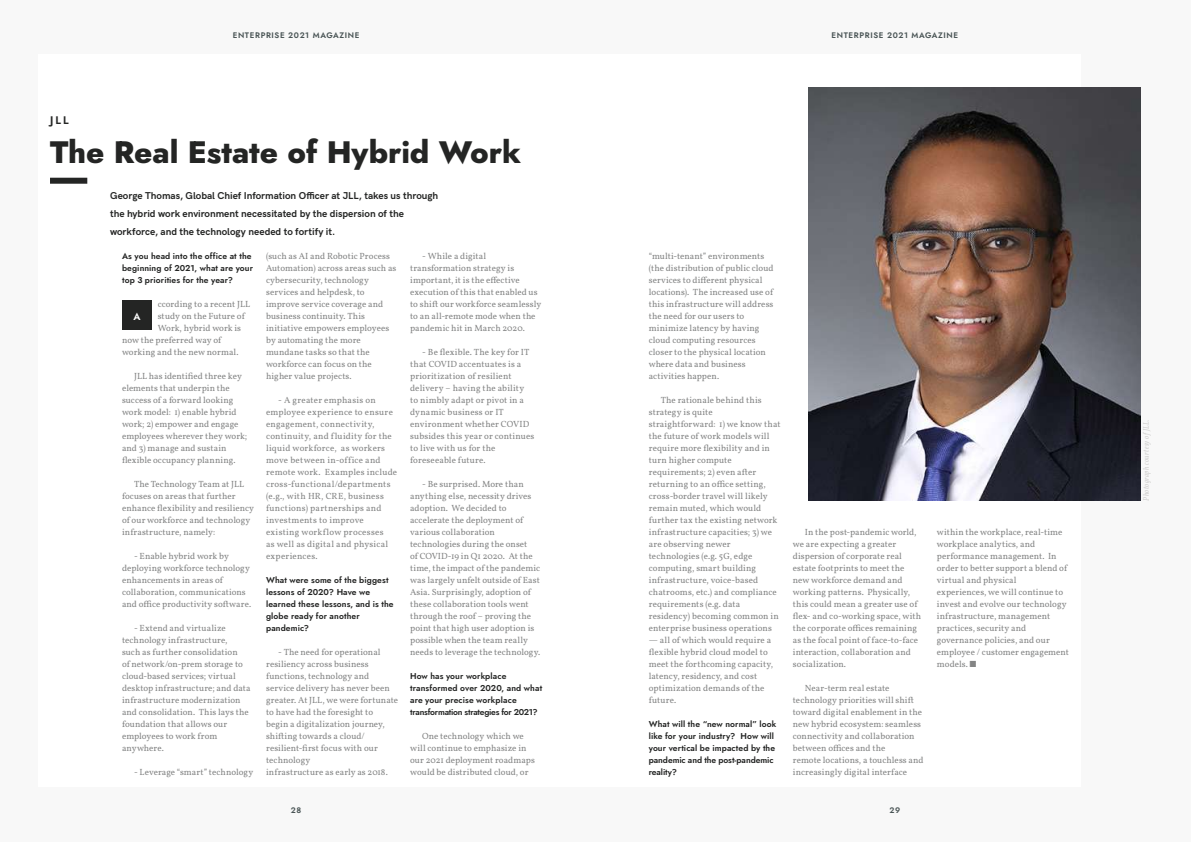
<style>
.page{position:relative;width:1191px;height:842px;background:#f8f8f8}
.page>*{position:absolute;margin:0;border:0;box-sizing:border-box;transform-origin:0 0}
.t1{font:800 31px "Jost";letter-spacing:-.005em;color:#242524}
.t2{font:600 11px "Jost";color:#242524}
.t3{font:700 10px/18px "HK Grotesk";color:#242524}
.t4{font:600 10px "Jost";color:#fff}
.t5{font:9px/12px "Vollkorn";letter-spacing:.01em;color:#848585}
.t6{font:600 8.5px/12px "Jost";letter-spacing:.01em;color:#242524}
.t7{font:600 8px "Jost";letter-spacing:.075em;color:#495455}
.t8{font:italic 8px "Vollkorn";letter-spacing:.055em;color:#cdcccb;scale:.84 1}
</style>
<div class="page">
<div style="left:38px;top:55px;width:1043px;height:732px;background:#fff"></div>
<img style="left:808px;top:87px;width:333px;height:414px">
<div style="left:122px;top:300px;width:30px;height:30px;background:#242524"></div>
<div style="left:50px;top:178px;width:37px;height:6px;background:#242524"></div>
<p class="t2" style="left:50px;top:112px;width:20px">JLL</p>
<p class="t7" style="left:233px;top:29px;width:128px">ENTERPRISE 2021 MAGAZINE</p>
<h1 class="t1" style="left:50px;top:131px;width:472px">The Real Estate of Hybrid Work</h1>
<p class="t3" style="left:110px;top:186px;width:330px">George Thomas, Global Chief Information Officer at JLL, takes us through the hybrid work environment necessitated by the dispersion of the workforce, and the technology needed to fortify it.</p>
<p class="t6" style="left:122px;top:250px;width:133px">As you head into the office at the beginning of 2021, what are your top 3 priorities for the year?</p>
<p class="t5" style="left:158px;top:297px;width:94px">ccording to a recent JLL</p>
<p class="t5" style="left:158px;top:309px;width:88px">study on the Future of</p>
<p class="t5" style="left:158px;top:321px;width:85px">Work, hybrid work is</p>
<p class="t5" style="left:122px;top:333px;width:101px">now the preferred way of</p>
<p class="t5" style="left:122px;top:345px;width:118px">working and the new normal.</p>
<p class="t5" style="left:122px;top:369px;width:127px;text-indent:12px">JLL has identified three key elements that underpin the success of a forward looking work model: 1) enable hybrid work; 2) empower and engage employees wherever they work; and 3) manage and sustain flexible occupancy planning.</p>
<p class="t5" style="left:122px;top:477px;width:133px;text-indent:12px">The Technology Team at JLL focuses on areas that further enhance flexibility and resiliency of our workforce and technology infrastructure, namely:</p>
<p class="t5" style="left:122px;top:549px;width:131px;text-indent:12px">- Enable hybrid work by deploying workforce technology enhancements in areas of collaboration, communications and office productivity software.</p>
<p class="t5" style="left:122px;top:621px;width:130px;text-indent:12px">- Extend and virtualize technology infrastructure,<br>such as further consolidation<br>of network/on-prem storage to cloud-based services; virtual desktop infrastructure; and data infrastructure modernization and consolidation. This lays the foundation that allows our employees to work from anywhere.</p>
<p class="t5" style="left:134px;top:765px;width:121px">- Leverage “smart” technology</p>
<p class="t4" style="left:133px;top:310px;width:9px">A</p>
<p class="t5" style="left:266px;top:249px;width:132px">(such as AI and Robotic Process<br>Automation) across areas such as cybersecurity, technology services and helpdesk, to improve service coverage and business continuity. This initiative empowers employees by automating the more mundane tasks so that the workforce can focus on the higher value projects.</p>
<p class="t5" style="left:266px;top:393px;width:133px;text-indent:12px">- A greater emphasis on employee experience to ensure engagement, connectivity, continuity, and fluidity for the liquid workforce, as workers move between in-office and remote work. Examples include cross-functional/departments (e.g., with HR, CRE, business functions) partnerships and investments to improve existing workflow processes<br>as well as digital and physical experiences.</p>
<p class="t6" style="left:266px;top:574px;width:129px">What were some of the biggest lessons of 2020? Have we learned these lessons, and is the globe ready for another pandemic?</p>
<p class="t5" style="left:266px;top:645px;width:133px;text-indent:12px">- The need for operational resiliency across business functions, technology and service delivery has never been greater. At JLL, we were fortunate to have had the foresight to<br>begin a digitalization journey, shifting towards a cloud/ resilient-first focus with our technology<br>infrastructure as early as 2018.</p>
<p class="t7" style="left:291px;top:804px;width:12px">28</p>
<p class="t5" style="left:410px;top:249px;width:133px;text-indent:12px">- While a digital transformation strategy is important, it is the effective execution of this that enabled us to shift our workforce seamlessly to an all-remote mode when the pandemic hit in March 2020.</p>
<p class="t5" style="left:410px;top:345px;width:126px;text-indent:12px">- Be flexible. The key for IT that COVID accentuates is a prioritization of resilient delivery – having the ability to nimbly adapt or pivot in a dynamic business or IT environment whether COVID subsides this year or continues to live with us for the foreseeable future.</p>
<p class="t5" style="left:410px;top:477px;width:131px;text-indent:12px">- Be surprised. More than anything else, necessity drives adoption. We decided to accelerate the deployment of various collaboration technologies during the onset<br>of COVID-19 in Q1 2020. At the time, the impact of the pandemic was largely unfelt outside of East<br>Asia. Surprisingly, adoption of these collaboration tools went through the roof – proving the point that high user adoption is possible when the team really needs to leverage the technology.</p>
<p class="t6" style="left:410px;top:670px;width:133px">How has your workplace transformed over 2020, and what are your precise workplace transformation strategies for 2021?</p>
<p class="t5" style="left:410px;top:729px;width:126px;text-indent:12px">One technology which we will continue to emphasize in our 2021 deployment roadmaps would be distributed cloud, or</p>
<p class="t7" style="left:831px;top:29px;width:128px">ENTERPRISE 2021 MAGAZINE</p>
<p class="t5" style="left:649px;top:249px;width:126px">“multi-tenant” environments (the distribution of public cloud services to different physical locations). The increased use of this infrastructure will address the need for our users to minimize latency by having cloud computing resources closer to the physical location where data and business activities happen.</p>
<p class="t5" style="left:649px;top:393px;width:133px;text-indent:12px">The rationale behind this strategy is quite straightforward: 1) we know that the future of work models will require more flexibility and in turn higher compute requirements; 2) even after returning to an office setting, cross-border travel will likely remain muted, which would further tax the existing network infrastructure capacities; 3) we are observing newer technologies (e.g. 5G, edge computing, smart building infrastructure, voice-based chatrooms, etc.) and compliance requirements (e.g. data residency) becoming common in enterprise business operations</p>
<p class="t5" style="left:649px;top:633px;width:126px">— all of which would require a flexible hybrid cloud model to meet the forthcoming capacity, latency, residency, and cost optimization demands of the future.</p>
<p class="t6" style="left:649px;top:718px;width:129px">What will the “new normal” look like for your industry? How will your vertical be impacted by the pandemic and the post-pandemic reality?</p>
<p class="t5" style="left:793px;top:525px;width:130px;text-indent:12px">In the post-pandemic world, we are expecting a greater dispersion of corporate real estate footprints to meet the new workforce demand and working patterns. Physically, this could mean a greater use of flex- and co-working space, with the corporate offices remaining as the focal point of face-to-face interaction, collaboration and socialization.</p>
<p class="t5" style="left:793px;top:681px;width:132px;text-indent:12px">Near-term real estate technology priorities will shift toward digital enablement in the new hybrid ecosystem: seamless connectivity and collaboration between offices and the<br>remote locations, a touchless and increasingly digital interface</p>
<p class="t7" style="left:889px;top:804px;width:12px">29</p>
<p class="t5" style="left:937px;top:525px;width:134px">within the workplace, real-time workplace analytics, and performance management. In order to better support a blend of virtual and physical<br>experiences, we will continue to invest and evolve our technology infrastructure, management practices, security and governance policies, and our employee / customer engagement models. ■</p>
<p class="t8" style="left:1141px;top:501px;width:98px;rotate:-90deg">Photograph courtesy ofJLL.</p>
</div>
